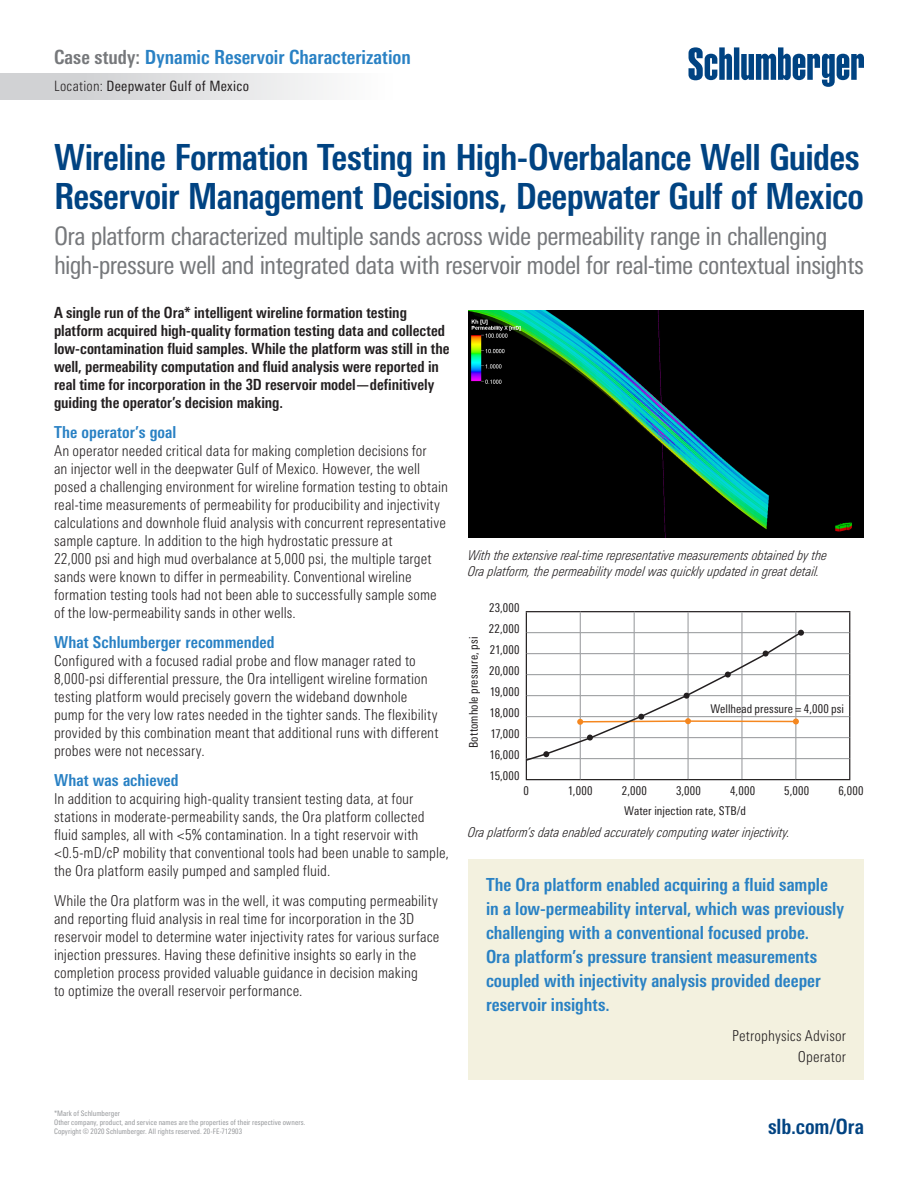
<style>
.page{position:relative;width:918px;height:1188px;background:#fff}
.page>*{position:absolute;margin:0;border:0;box-sizing:border-box;transform-origin:0 0}
.headline__front{font:700 condensed 36px/39px "Univers Next Pro";letter-spacing:-.02em;color:#004382}
.Subhead{font:condensed 25.5px/28.5px "Univers Next Pro";letter-spacing:-.03em;color:#76787b}
.URL{font:700 condensed 21px "Univers Next Pro";color:#004382}
.Case_Study{font:700 condensed 19.5px "Univers Next Pro";color:#2981c4}
.Clients__quote{font:700 condensed 18px/24px "Univers Next Pro";color:#2981c4}
.Body_Head{font:700 condensed 16.5px "Univers Next Pro";color:#2981c4}
.Intro_paragraph{font:700 condensed 15.3px/18px "Univers Next Pro";letter-spacing:-.005em;color:#231f20}
.Body_Text{font:300 condensed 15px/18px "Univers Next Pro";letter-spacing:.005em;color:#231f20}
.Client_Name_-_Title{font:300 condensed 15px "Univers Next Pro";letter-spacing:.01em;color:#231f20}
.Location{font:condensed 14.25px "Univers Next Pro";letter-spacing:.02em;color:#231f20}
.t1{font:italic 300 condensed 13.5px/16.5px "Univers Next Pro";letter-spacing:.005em;color:#231f20}
.Chart_Axis_Numbers_V{font:condensed 12px "Univers Next Pro";letter-spacing:.02em;color:#231f20}
.Chart_Axis_Name{font:condensed 12px "Univers Next Pro";letter-spacing:.01em;color:#231f20}
.Chart_Axis_Numbers_H{font:condensed 12px "Univers Next Pro";letter-spacing:.02em;color:#231f20}
.Description{font:condensed 12px "Univers Next Pro";letter-spacing:.005em;color:#231f20}
.Boilerplate__docket{font:condensed 7.5px "Univers Next Pro";letter-spacing:.01em;color:#939598}
.s1{color:#76787b}
.s2{font-weight:300}
</style>
<div class="page">
<div style="left:0;top:73px;width:393px;height:27px;background:linear-gradient(to right,#c9cbcd,#fdfdfd)"></div>
<svg style="left:688px;top:47px;width:176px;height:40px"></svg>
<div style="left:468px;top:860px;width:396px;height:220px;background:#f3f1df"></div>
<img style="left:468px;top:311px;width:396px;height:226px">
<hr style="left:526px;top:611px;width:54px;height:1px;background:#231f20">
<hr style="left:580px;top:611px;width:54px;height:1px;background:#231f20">
<hr style="left:634px;top:611px;width:54px;height:1px;background:#231f20">
<hr style="left:688px;top:611px;width:54px;height:1px;background:#231f20">
<hr style="left:742px;top:611px;width:54px;height:1px;background:#231f20">
<hr style="left:796px;top:611px;width:54px;height:1px;background:#231f20">
<svg style="left:849px;top:612px;width:1px;height:167px"></svg>
<hr style="left:526px;top:779px;width:54px;height:1px;background:#231f20">
<hr style="left:580px;top:779px;width:54px;height:1px;background:#231f20">
<hr style="left:634px;top:779px;width:54px;height:1px;background:#231f20">
<hr style="left:688px;top:779px;width:54px;height:1px;background:#231f20">
<hr style="left:742px;top:779px;width:54px;height:1px;background:#231f20">
<hr style="left:796px;top:779px;width:54px;height:1px;background:#231f20">
<hr style="left:796px;top:632px;width:53px;height:1px;background:#939598">
<hr style="left:796px;top:653px;width:53px;height:1px;background:#939598">
<hr style="left:796px;top:674px;width:53px;height:1px;background:#939598">
<hr style="left:796px;top:695px;width:53px;height:1px;background:#939598">
<hr style="left:796px;top:716px;width:53px;height:1px;background:#939598">
<hr style="left:796px;top:737px;width:53px;height:1px;background:#939598">
<hr style="left:796px;top:758px;width:53px;height:1px;background:#939598">
<svg style="left:525px;top:612px;width:279px;height:167px"></svg>
<p class="Case_Study" style="left:54px;top:46px;width:358px"><span class="s1">Case study:</span> Dynamic Reservoir Characterization</p>
<p class="Location" style="left:54px;top:78px;width:197px"><span class="s2">Location:</span> Deepwater Gulf of Mexico</p>
<p class="headline__front" style="left:54px;top:137px;width:812px">Wireline Formation Testing in High-Overbalance Well Guides<br>Reservoir Management Decisions, Deepwater Gulf of Mexico</p>
<p class="Subhead" style="left:54px;top:222px;width:812px">Ora platform characterized multiple sands across wide permeability range in challenging high-pressure well and integrated data with reservoir model for real-time contextual insights</p>
<p class="Intro_paragraph" style="left:54px;top:303px;width:397px">A single run of the Ora* intelligent wireline formation testing platform acquired high-quality formation testing data and collected low-contamination fluid samples. While the platform was still in the well, permeability computation and fluid analysis were reported in real time for incorporation in the 3D reservoir model—definitively guiding the operator’s decision making.</p>
<p class="Body_Head" style="left:54px;top:422px;width:124px">The operator’s goal</p>
<p class="Body_Text" style="left:54px;top:441px;width:396px">An operator needed critical data for making completion decisions for<br>an injector well in the deepwater Gulf of Mexico. However, the well posed a challenging environment for wireline formation testing to obtain real-time measurements of permeability for producibility and injectivity calculations and downhole fluid analysis with concurrent representative sample capture. In addition to the high hydrostatic pressure at<br>22,000 psi and high mud overbalance at 5,000 psi, the multiple target sands were known to differ in permeability. Conventional wireline formation testing tools had not been able to successfully sample some of the low-permeability sands in other wells.</p>
<p class="Body_Head" style="left:54px;top:632px;width:222px">What Schlumberger recommended</p>
<p class="Body_Text" style="left:54px;top:651px;width:386px">Configured with a focused radial probe and flow manager rated to 8,000-psi differential pressure, the Ora intelligent wireline formation testing platform would precisely govern the wideband downhole pump for the very low rates needed in the tighter sands. The flexibility provided by this combination meant that additional runs with different probes were not necessary.</p>
<p class="Body_Head" style="left:54px;top:770px;width:126px">What was achieved</p>
<p class="Body_Text" style="left:54px;top:789px;width:397px">In addition to acquiring high-quality transient testing data, at four stations in moderate-permeability sands, the Ora platform collected fluid samples, all with &lt;5% contamination. In a tight reservoir with &lt;0.5-mD/cP mobility that conventional tools had been unable to sample, the Ora platform easily pumped and sampled fluid.</p>
<p class="Body_Text" style="left:54px;top:891px;width:387px">While the Ora platform was in the well, it was computing permeability and reporting fluid analysis in real time for incorporation in the 3D reservoir model to determine water injectivity rates for various surface injection pressures. Having these definitive insights so early in the completion process provided valuable guidance in decision making<br>to optimize the overall reservoir performance.</p>
<p class="Boilerplate__docket" style="left:54px;top:1109px;width:67px">*Mark of Schlumberger</p>
<p class="Boilerplate__docket" style="left:54px;top:1118px;width:253px">Other company, product, and service names are the properties of their respective owners.</p>
<p class="Boilerplate__docket" style="left:54px;top:1127px;width:190px">Copyright © 2020 Schlumberger. All rights reserved. 20-FE-712903</p>
<p class="t1" style="left:468px;top:546px;width:361px">With the extensive real-time representative measurements obtained by the<br>Ora platform, the permeability model was quickly updated in great detail.</p>
<p class="Chart_Axis_Name" style="left:467px;top:748px;width:113px;rotate:-90deg">Bottomhole pressure, psi</p>
<p class="Chart_Axis_Numbers_V" style="left:489px;top:601px;width:32px">23,000</p>
<p class="Chart_Axis_Numbers_V" style="left:489px;top:622px;width:32px">22,000</p>
<p class="Chart_Axis_Numbers_V" style="left:490px;top:643px;width:31px">21,000</p>
<p class="Chart_Axis_Numbers_V" style="left:489px;top:664px;width:32px">20,000</p>
<p class="Chart_Axis_Numbers_V" style="left:490px;top:685px;width:32px">19,000</p>
<p class="Chart_Axis_Numbers_V" style="left:490px;top:706px;width:32px">18,000</p>
<p class="Chart_Axis_Numbers_V" style="left:491px;top:727px;width:31px">17,000</p>
<p class="Chart_Axis_Numbers_V" style="left:490px;top:748px;width:32px">16,000</p>
<p class="Chart_Axis_Numbers_V" style="left:490px;top:769px;width:32px">15,000</p>
<p class="Description" style="left:710px;top:702px;width:135px">Wellhead pressure = 4,000 psi</p>
<p class="Chart_Axis_Numbers_H" style="left:523px;top:784px;width:7px">0</p>
<p class="Chart_Axis_Numbers_H" style="left:568px;top:784px;width:26px">1,000</p>
<p class="Chart_Axis_Numbers_H" style="left:622px;top:784px;width:27px">2,000</p>
<p class="Chart_Axis_Numbers_H" style="left:676px;top:784px;width:27px">3,000</p>
<p class="Chart_Axis_Numbers_H" style="left:730px;top:784px;width:27px">4,000</p>
<p class="Chart_Axis_Numbers_H" style="left:784px;top:784px;width:27px">5,000</p>
<p class="Chart_Axis_Numbers_H" style="left:838px;top:784px;width:27px">6,000</p>
<p class="Chart_Axis_Name" style="left:624px;top:804px;width:123px">Water injection rate, STB/d</p>
<p class="t1" style="left:468px;top:824px;width:324px">Ora platform’s data enabled accurately computing water injectivity.</p>
<p class="Clients__quote" style="left:486px;top:872px;width:360px">The Ora platform enabled acquiring a fluid sample in a low-permeability interval, which was previously challenging with a conventional focused probe.<br>Ora platform’s pressure transient measurements coupled with injectivity analysis provided deeper reservoir insights.</p>
<p class="Client_Name_-_Title" style="left:732px;top:1027px;width:115px">Petrophysics Advisor</p>
<p class="Client_Name_-_Title" style="left:798px;top:1048px;width:50px">Operator</p>
<p class="URL" style="left:768px;top:1114px;width:97px">slb.com/Ora</p>
</div>
